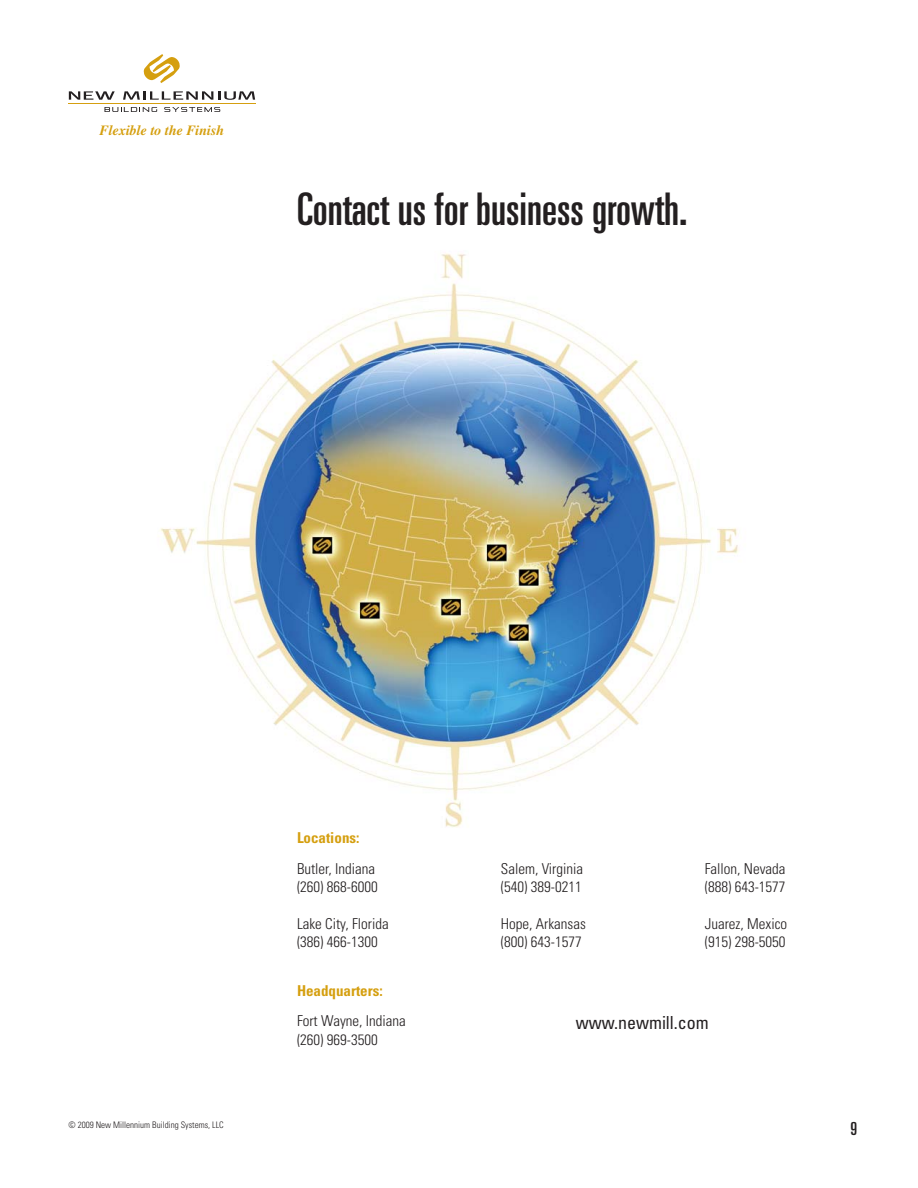
<style>
.page{position:relative;width:918px;height:1188px;background:#fff}
.page>*{position:absolute;margin:0;border:0;box-sizing:border-box;transform-origin:0 0}
.t1{font:ultra-condensed 45px "Univers";color:#231f20}
.t2{font:condensed 18px "Univers";color:#231f20}
.t3{font:ultra-condensed 18px "Univers";color:#231f20}
.t4{font:300 condensed 15px/18.3px "Univers";color:#231f20}
.t5{font:700 condensed 15px "Univers";color:#d59f0f}
.t6{font:italic 700 14.1px "Times";color:#d59f0f}
.t7{font:300 condensed 9px "Univers";color:#231f20}
</style>
<div class="page">
<svg style="left:104px;top:107px;width:53px;height:5px"></svg>
<svg style="left:164px;top:107px;width:56px;height:5px"></svg>
<svg style="left:69px;top:91px;width:46px;height:9px"></svg>
<svg style="left:123px;top:91px;width:132px;height:9px"></svg>
<hr style="left:68px;top:103px;width:188px;height:1px;background:#d59f0f">
<svg style="left:143px;top:54px;width:37px;height:29px"></svg>
<img style="left:160px;top:253px;width:579px;height:574px">
<p class="t6" style="left:99px;top:125px;width:126px">Flexible to the Finish</p>
<h1 class="t1" style="left:297px;top:192px;width:392px">Contact us for business growth.</h1>
<p class="t7" style="left:69px;top:1121px;width:157px">© 2009 New Millennium Building Systems, LLC</p>
<p class="t5" style="left:297px;top:832px;width:64px">Locations:</p>
<p class="t4" style="left:297px;top:861px;width:82px">Butler, Indiana (260) 868-6000</p>
<p class="t4" style="left:297px;top:916px;width:93px">Lake City, Florida (386) 466-1300</p>
<p class="t5" style="left:297px;top:985px;width:87px">Headquarters:</p>
<p class="t4" style="left:297px;top:1014px;width:110px">Fort Wayne, Indiana (260) 969-3500</p>
<p class="t4" style="left:501px;top:861px;width:84px">Salem, Virginia (540) 389-0211</p>
<p class="t4" style="left:501px;top:916px;width:86px">Hope, Arkansas (800) 643-1577</p>
<p class="t4" style="left:705px;top:861px;width:82px">Fallon, Nevada (888) 643-1577</p>
<p class="t4" style="left:705px;top:916px;width:84px">Juarez, Mexico (915) 298-5050</p>
<p class="t2" style="left:576px;top:1016px;width:134px">www.newmill.com</p>
<p class="t3" style="left:850px;top:1122px;width:8px">9</p>
</div>
